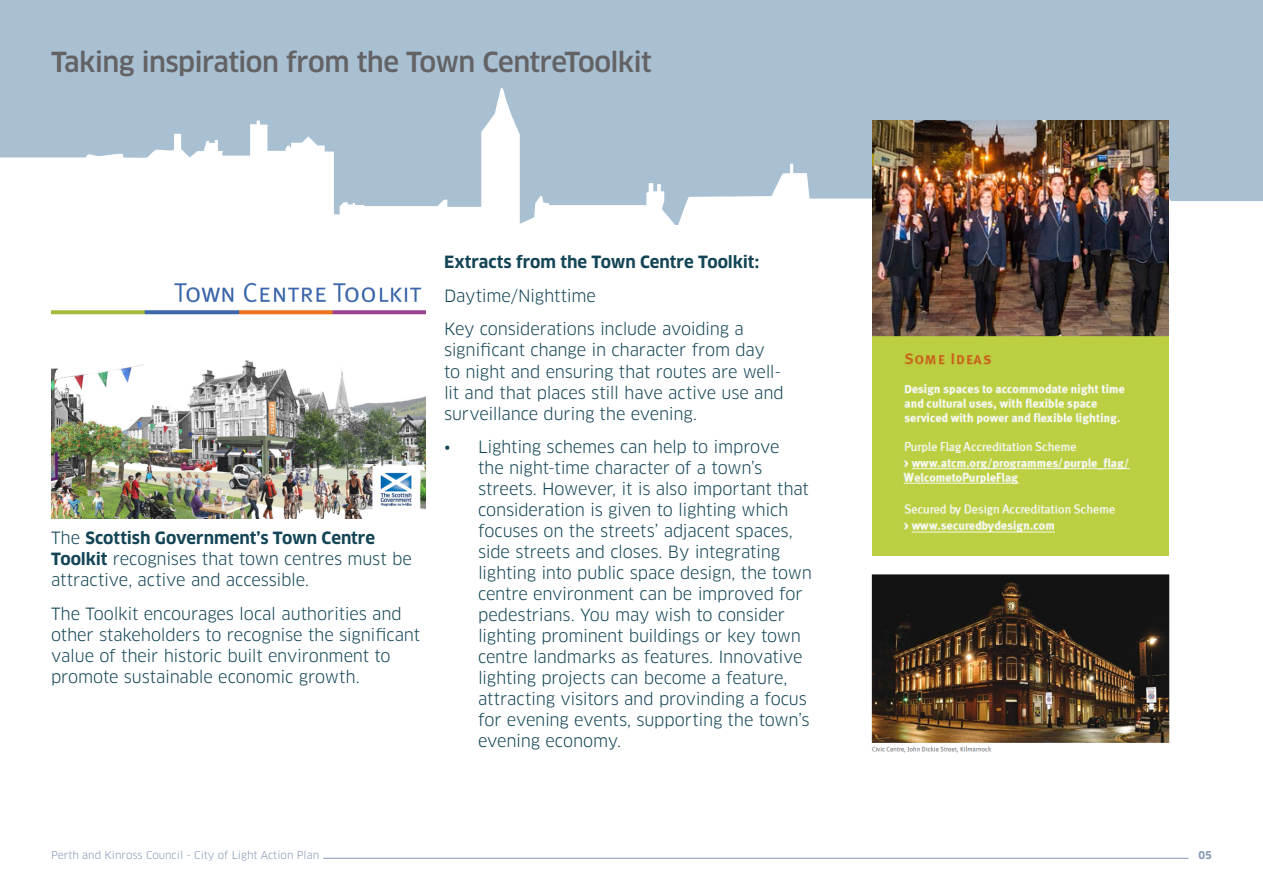
<style>
.page{position:relative;width:1263px;height:893px;background:#fff}
.page>*{position:absolute;margin:0;border:0;box-sizing:border-box;transform-origin:0 0}
.t1{font:500 27px "Clan";letter-spacing:-.025em;color:#636366}
.Bullet{font:16.5px/21px "Clan LF";letter-spacing:-.015em;color:#134556}
.Body_New{font:16.5px/21px "Clan LF";letter-spacing:-.015em;color:#134556}
.Sub_Headings{font:700 16.5px "Clan LF";letter-spacing:-.005em;color:#134556}
.t2{font:10.5px "Clan LF";color:#8598b5}
.t3{font:700 10.5px "Clan";color:#8598b5}
.s1{font-weight:700}
</style>
<div class="page">
<hr style="left:323px;top:858px;width:865px;height:1px;background:#8598b5">
<div style="left:0;top:0;width:1263px;height:230px;background:#a9c0d2"></div>
<svg style="left:0;top:88px;width:1263px;height:150px"></svg>
<img style="left:52px;top:282px;width:373px;height:236px">
<img style="left:871px;top:574px;width:299px;height:179px">
<img style="left:872px;top:120px;width:296px;height:436px">
<p class="t1" style="left:51px;top:45px;width:602px">Taking inspiration from the Town CentreToolkit</p>
<p class="Body_New" style="left:51px;top:528px;width:362px">The <span class="s1">Scottish Government’s Town Centre<br>Toolkit</span> recognises that town centres must be attractive, active and accessible.</p>
<p class="Body_New" style="left:51px;top:604px;width:371px">The Toolkit encourages local authorities and other stakeholders to recognise the significant value of their historic built environment to promote sustainable economic growth.</p>
<p class="Sub_Headings" style="left:444px;top:252px;width:317px">Extracts from the Town Centre Toolkit:</p>
<p class="Body_New" style="left:444px;top:285px;width:153px">Daytime/Nighttime</p>
<p class="Body_New" style="left:444px;top:319px;width:341px">Key considerations include avoiding a significant change in character from day to night and ensuring that routes are well&shy;lit and that places still have active use and surveillance during the evening.</p>
<p class="Bullet" style="left:478px;top:437px;width:335px;text-indent:-34px">• Lighting schemes can help to improve<br>the night-time character of a town’s streets. However, it is also important that consideration is given to lighting which focuses on the streets’ adjacent spaces, side streets and closes. By integrating lighting into public space design, the town centre environment can be improved for pedestrians. You may wish to consider lighting prominent buildings or key town centre landmarks as features. Innovative lighting projects can become a feature, attracting visitors and provinding a focus for evening events, supporting the town’s evening economy.</p>
<p class="t2" style="left:51px;top:848px;width:270px">Perth and Kinross Council - City of Light Action Plan</p>
<p class="t3" style="left:1198px;top:848px;width:15px">05</p>
</div>
